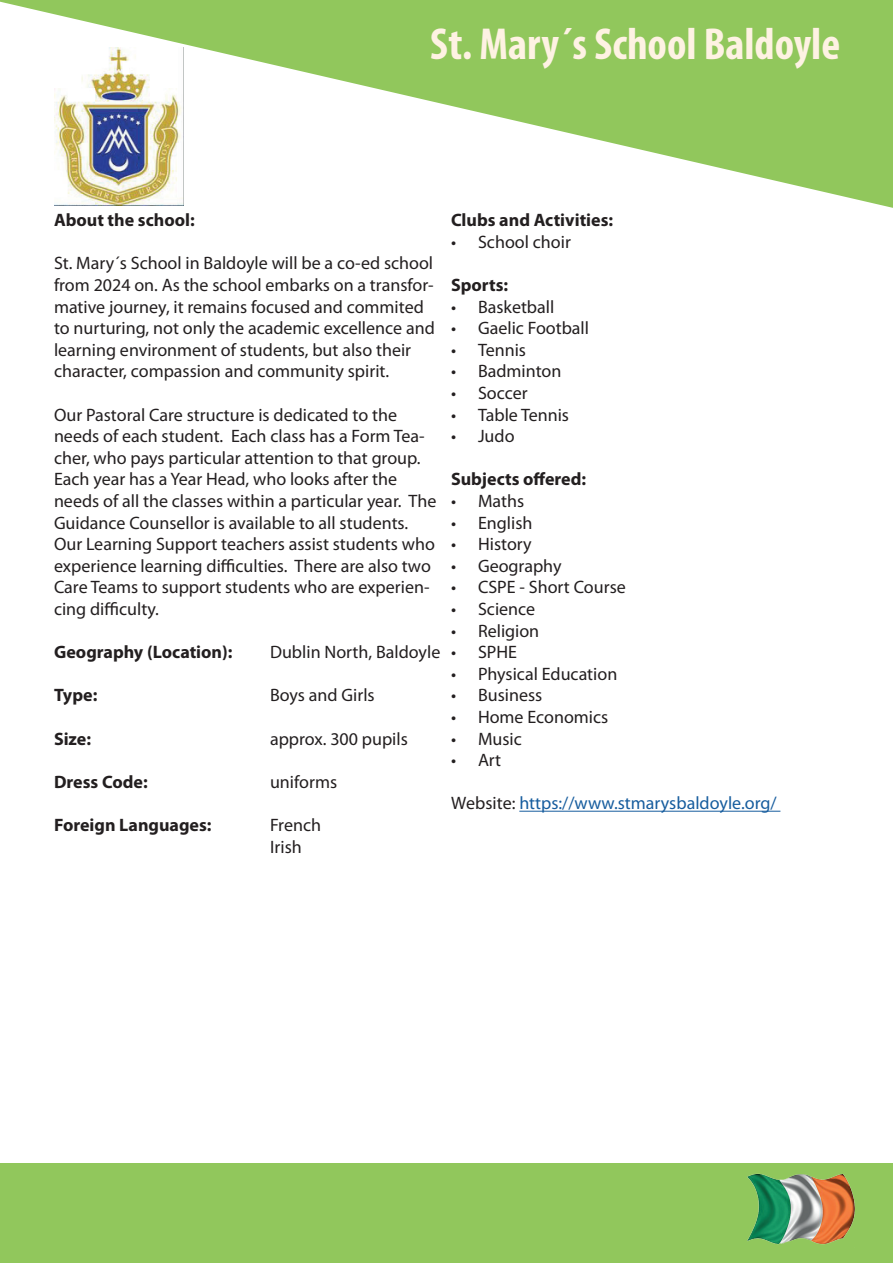
<style>
.page{position:relative;width:893px;height:1263px;background:#fff}
.page>*{position:absolute;margin:0;border:0;box-sizing:border-box;transform-origin:0 0}
.t1{font:700 condensed 45px "Myriad Pro";color:#fef2e3}
.t2{font:18px/21.6px "Myriad Pro";color:#231f20}
.t3{font:700 18px "Myriad Pro";color:#231f20}
.t4{font:18px "Myriad Pro";color:#175d9e}
.s1{color:#231f20}
</style>
<div class="page">
<svg style="left:0;top:0;width:893px;height:208px;fill:#91c75c"></svg>
<div style="left:0;top:1163px;width:893px;height:100px;background:#91c75c"></div>
<img style="left:54px;top:47px;width:129px;height:158px">
<img style="left:747px;top:1173px;width:108px;height:72px">
<hr style="left:519px;top:811px;width:261px;height:1px;background:#175d9e">
<h1 class="t1" style="left:430px;top:16px;width:411px">St. Mary´s School Baldoyle</h1>
<p class="t3" style="left:54px;top:208px;width:142px">About the school:</p>
<p class="t2" style="left:54px;top:252px;width:382px">St. Mary´s School in Baldoyle will be a co-ed school from 2024 on. As the school embarks on a transfor&shy;mative journey, it remains focused and commited to nurturing, not only the academic excellence and learning environment of students, but also their character, compassion and community spirit.</p>
<p class="t2" style="left:54px;top:403px;width:384px">Our Pastoral Care structure is dedicated to the needs of each student. Each class has a Form Tea&shy;cher, who pays particular attention to that group.<br>Each year has a Year Head, who looks after the needs of all the classes within a particular year. The Guidance Counsellor is available to all students.<br>Our Learning Support teachers assist students who experience learning difficulties. There are also two Care Teams to support students who are experien&shy;cing difficulty.</p>
<p class="t3" style="left:54px;top:640px;width:180px">Geography (Location):</p>
<p class="t2" style="left:270px;top:641px;width:172px">Dublin North, Baldoyle</p>
<p class="t3" style="left:54px;top:683px;width:45px">Type:</p>
<p class="t2" style="left:270px;top:684px;width:106px">Boys and Girls</p>
<p class="t3" style="left:54px;top:727px;width:39px">Size:</p>
<p class="t2" style="left:270px;top:727px;width:139px">approx. 300 pupils</p>
<p class="t3" style="left:54px;top:770px;width:95px">Dress Code:</p>
<p class="t2" style="left:270px;top:771px;width:69px">uniforms</p>
<p class="t3" style="left:54px;top:813px;width:159px">Foreign Languages:</p>
<p class="t2" style="left:270px;top:814px;width:53px">French<br>Irish</p>
<p class="t3" style="left:451px;top:208px;width:164px">Clubs and Activities:</p>
<p class="t2" style="left:451px;top:231px;width:121px">• School choir</p>
<p class="t3" style="left:451px;top:273px;width:59px">Sports:</p>
<p class="t2" style="left:451px;top:295px;width:105px">• Basketball</p>
<p class="t2" style="left:451px;top:317px;width:140px">• Gaelic Football</p>
<p class="t2" style="left:451px;top:339px;width:77px">• Tennis</p>
<p class="t2" style="left:451px;top:360px;width:112px">• Badminton</p>
<p class="t2" style="left:451px;top:382px;width:78px">• Soccer</p>
<p class="t2" style="left:451px;top:403px;width:120px">• Table Tennis</p>
<p class="t2" style="left:451px;top:425px;width:65px">• Judo</p>
<p class="t3" style="left:451px;top:467px;width:137px">Subjects offered:</p>
<p class="t2" style="left:451px;top:490px;width:75px">• Maths</p>
<p class="t2" style="left:451px;top:511px;width:83px">• English</p>
<p class="t2" style="left:451px;top:533px;width:82px">• History</p>
<p class="t2" style="left:451px;top:555px;width:112px">• Geography</p>
<p class="t2" style="left:451px;top:576px;width:176px">• CSPE - Short Course</p>
<p class="t2" style="left:451px;top:598px;width:86px">• Science</p>
<p class="t2" style="left:451px;top:619px;width:90px">• Religion</p>
<p class="t2" style="left:451px;top:641px;width:68px">• SPHE</p>
<p class="t2" style="left:451px;top:663px;width:168px">• Physical Education</p>
<p class="t2" style="left:451px;top:684px;width:93px">• Business</p>
<p class="t2" style="left:451px;top:706px;width:159px">• Home Economics</p>
<p class="t2" style="left:451px;top:727px;width:72px">• Music</p>
<p class="t2" style="left:451px;top:749px;width:52px">• Art</p>
<p class="t4" style="left:451px;top:792px;width:327px"><span class="s1">Website:</span> https://www.stmarysbaldoyle.org/</p>
</div>
